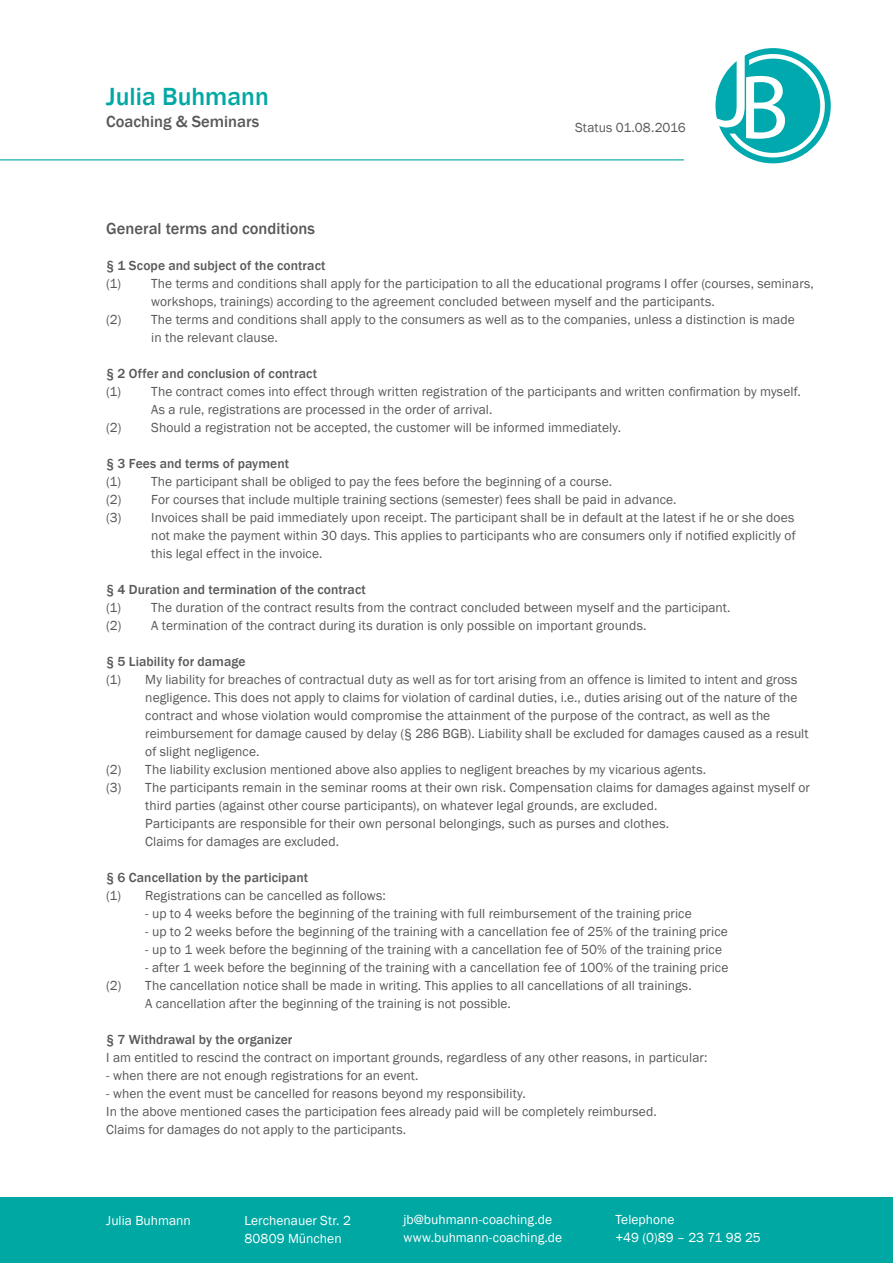
<style>
.page{position:relative;width:893px;height:1263px;background:#fff}
.page>*{position:absolute;margin:0;border:0;box-sizing:border-box;transform-origin:0 0}
.t1{font:500 25.5px "Franklin Gothic";color:#00a8a3}
.t2{font:500 16.5px "Franklin Gothic";color:#57585a}
.t3{font:13.5px/18px "Franklin Gothic";letter-spacing:.005em;color:#57585a}
.t4{font:500 13.5px "Franklin Gothic";letter-spacing:.01em;color:#57585a}
.t5{font:13.5px/18px "Franklin Gothic";letter-spacing:.005em;color:#fff}
</style>
<div class="page">
<div style="left:0;top:1197px;width:893px;height:66px;background:#00a8a3"></div>
<hr style="left:0;top:159px;width:684px;height:1px;background:#00a8a3">
<svg style="left:713px;top:45px;width:120px;height:121px"></svg>
<div style="left:710px;top:43px;width:126px;height:126px;border:6px solid #fff;border-radius:50%"></div>
<svg style="left:715px;top:52px;width:110px;height:105px"></svg>
<h1 class="t1" style="left:106px;top:81px;width:164px">Julia Buhmann</h1>
<p class="t2" style="left:106px;top:112px;width:154px">Coaching &amp; Seminars</p>
<p class="t3" style="left:575px;top:118px;width:112px">Status 01.08.2016</p>
<p class="t2" style="left:106px;top:218px;width:210px">General terms and conditions</p>
<p class="t4" style="left:106px;top:257px;width:221px">§ 1 Scope and subject of the contract</p>
<p class="t3" style="left:106px;top:275px;width:709px">(1) The terms and conditions shall apply for the participation to all the educational programs I offer (courses, seminars,</p>
<p class="t3" style="left:151px;top:293px;width:565px">workshops, trainings) according to the agreement concluded between myself and the participants.</p>
<p class="t3" style="left:106px;top:311px;width:690px">(2) The terms and conditions shall apply to the consumers as well as to the companies, unless a distinction is made</p>
<p class="t3" style="left:151px;top:329px;width:128px">in the relevant clause.</p>
<p class="t4" style="left:106px;top:365px;width:212px">§ 2 Offer and conclusion of contract</p>
<p class="t3" style="left:106px;top:383px;width:696px">(1) The contract comes into effect through written registration of the participants and written confirmation by myself.</p>
<p class="t3" style="left:151px;top:401px;width:343px">As a rule, registrations are processed in the order of arrival.</p>
<p class="t3" style="left:106px;top:419px;width:516px">(2) Should a registration not be accepted, the customer will be informed immediately.</p>
<p class="t4" style="left:106px;top:455px;width:184px">§ 3 Fees and terms of payment</p>
<p class="t3" style="left:106px;top:473px;width:507px">(1) The participant shall be obliged to pay the fees before the beginning of a course.</p>
<p class="t3" style="left:106px;top:491px;width:572px">(2) For courses that include multiple training sections (semester) fees shall be paid in advance.</p>
<p class="t3" style="left:106px;top:509px;width:689px">(3) Invoices shall be paid immediately upon receipt. The participant shall be in default at the latest if he or she does</p>
<p class="t3" style="left:151px;top:527px;width:646px">not make the payment within 30 days. This applies to participants who are consumers only if notified explicitly of</p>
<p class="t3" style="left:151px;top:545px;width:173px">this legal effect in the invoice.</p>
<p class="t4" style="left:106px;top:581px;width:261px">§ 4 Duration and termination of the contract</p>
<p class="t3" style="left:106px;top:599px;width:626px">(1) The duration of the contract results from the contract concluded between myself and the participant. (2) A termination of the contract during its duration is only possible on important grounds.</p>
<p class="t4" style="left:106px;top:653px;width:141px">§ 5 Liability for damage</p>
<p class="t3" style="left:106px;top:671px;width:693px">(1) My liability for breaches of contractual duty as well as for tort arising from an offence is limited to intent and gross</p>
<p class="t3" style="left:145px;top:689px;width:654px">negligence. This does not apply to claims for violation of cardinal duties, i.e., duties arising out of the nature of the</p>
<p class="t3" style="left:145px;top:707px;width:626px">contract and whose violation would compromise the attainment of the purpose of the contract, as well as the</p>
<p class="t3" style="left:145px;top:725px;width:665px">reimbursement for damage caused by delay (§ 286 BGB). Liability shall be excluded for damages caused as a result</p>
<p class="t3" style="left:145px;top:743px;width:116px">of slight negligence.</p>
<p class="t3" style="left:106px;top:761px;width:601px">(2) The liability exclusion mentioned above also applies to negligent breaches by my vicarious agents.</p>
<p class="t3" style="left:106px;top:779px;width:705px">(3) The participants remain in the seminar rooms at their own risk. Compensation claims for damages against myself or</p>
<p class="t3" style="left:145px;top:797px;width:514px">third parties (against other course participants), on whatever legal grounds, are excluded.</p>
<p class="t3" style="left:145px;top:815px;width:525px">Participants are responsible for their own personal belongings, such as purses and clothes.</p>
<p class="t3" style="left:145px;top:833px;width:195px">Claims for damages are excluded.</p>
<p class="t4" style="left:106px;top:869px;width:203px">§ 6 Cancellation by the participant</p>
<p class="t3" style="left:106px;top:887px;width:281px">(1) Registrations can be cancelled as follows:</p>
<p class="t3" style="left:145px;top:905px;width:548px">- up to 4 weeks before the beginning of the training with full reimbursement of the training price</p>
<p class="t3" style="left:145px;top:923px;width:584px">- up to 2 weeks before the beginning of the training with a cancellation fee of 25% of the training price</p>
<p class="t3" style="left:145px;top:941px;width:578px">- up to 1 week before the beginning of the training with a cancellation fee of 50% of the training price</p>
<p class="t3" style="left:145px;top:959px;width:585px">- after 1 week before the beginning of the training with a cancellation fee of 100% of the training price</p>
<p class="t3" style="left:106px;top:977px;width:587px">(2) The cancellation notice shall be made in writing. This applies to all cancellations of all trainings.</p>
<p class="t3" style="left:145px;top:995px;width:367px">A cancellation after the beginning of the training is not possible.</p>
<p class="t4" style="left:106px;top:1031px;width:188px">§ 7 Withdrawal by the organizer</p>
<p class="t3" style="left:106px;top:1049px;width:603px">I am entitled to rescind the contract on important grounds, regardless of any other reasons, in particular:</p>
<p class="t3" style="left:106px;top:1067px;width:314px">- when there are not enough registrations for an event.</p>
<p class="t3" style="left:106px;top:1085px;width:552px">- when the event must be cancelled for reasons beyond my responsibility.<br>In the above mentioned cases the participation fees already paid will be completely reimbursed.<br>Claims for damages do not apply to the participants.</p>
<p class="t5" style="left:106px;top:1211px;width:86px">Julia Buhmann</p>
<p class="t5" style="left:244px;top:1211px;width:108px">Lerchenauer Str. 2<br>80809 München</p>
<p class="t5" style="left:403px;top:1211px;width:160px">jb@buhmann-coaching.de www.buhmann-coaching.de</p>
<p class="t5" style="left:615px;top:1211px;width:147px">Telephone<br>+49 (0)89 – 23 71 98 25</p>
</div>
